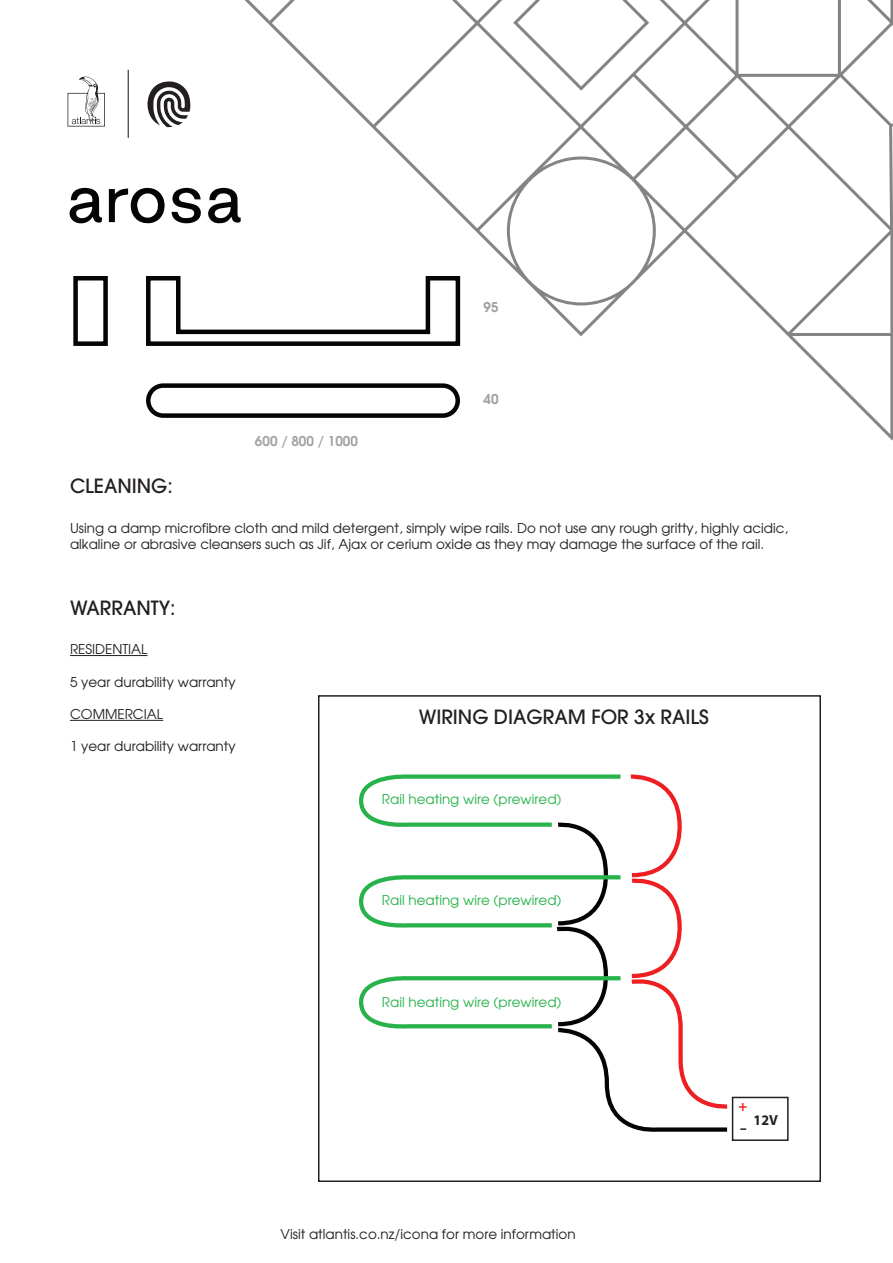
<style>
.page{position:relative;width:893px;height:1263px;background:#fff}
.page>*{position:absolute;margin:0;border:0;box-sizing:border-box;transform-origin:0 0}
.t1{font:500 19.5px "Avant Garde";color:#231f20}
.t2{font:700 15px "Myriad Pro";color:#ee1f23}
.t3{font:700 14.55px "Myriad Pro";color:#231f20;scale:.95 1}
.t4{font:700 14.55px "Myriad Pro";color:#231f20;scale:1.54 1}
.t5{font:13.5px/16.2px "Avant Garde";color:#231f20}
.t6{font:13.5px "Avant Garde";color:#28b24b}
.t7{font:600 13.5px "Avant Garde";color:#a3a1a1}
.t8{font:600 13.5px "Avant Garde";color:#9d9e9d}
</style>
<div class="page">
<svg style="left:68px;top:76px;width:37px;height:51px"></svg>
<svg style="left:147px;top:81px;width:18px;height:45px"></svg>
<hr style="left:128px;top:70px;width:1px;height:68px;background:#231f20">
<svg style="left:165px;top:0;width:728px;height:441px"></svg>
<svg style="left:513px;top:0;width:136px;height:91px"></svg>
<hr style="left:70px;top:655px;width:78px;height:1px;background:#231f20">
<hr style="left:70px;top:720px;width:93px;height:1px;background:#231f20">
<svg style="left:73px;top:274px;width:389px;height:146px"></svg>
<svg style="left:69px;top:187px;width:33px;height:37px"></svg>
<svg style="left:172px;top:187px;width:70px;height:38px"></svg>
<svg style="left:109px;top:187px;width:56px;height:37px"></svg>
<div style="left:732px;top:1097px;width:57px;height:44px;background:#fff;border:2px solid #231f20"></div>
<svg style="left:359px;top:774px;width:369px;height:358px"></svg>
<div style="left:318px;top:695px;width:503px;height:487px;border:2px solid #231f20"></div>
<p class="t8" style="left:483px;top:298px;width:17px">95</p>
<p class="t7" style="left:255px;top:432px;width:105px">600 / 800 / 1000</p>
<p class="t8" style="left:483px;top:390px;width:17px">40</p>
<h1 class="t1" style="left:70px;top:474px;width:104px">CLEANING:</h1>
<p class="t5" style="left:70px;top:520px;width:720px">Using a damp microfibre cloth and mild detergent, simply wipe rails. Do not use any rough gritty, highly acidic, alkaline or abrasive cleansers such as Jif, Ajax or cerium oxide as they may damage the surface of the rail.</p>
<h1 class="t1" style="left:70px;top:595px;width:107px">WARRANTY:</h1>
<p class="t5" style="left:70px;top:641px;width:79px">RESIDENTIAL</p>
<p class="t5" style="left:70px;top:673px;width:167px">5 year durability warranty</p>
<p class="t5" style="left:70px;top:706px;width:95px">COMMERCIAL</p>
<p class="t5" style="left:70px;top:738px;width:167px">1 year durability warranty</p>
<h1 class="t1" style="left:419px;top:705px;width:292px">WIRING DIAGRAM FOR 3x RAILS</h1>
<p class="t6" style="left:382px;top:791px;width:181px">Rail heating wire (prewired)</p>
<p class="t6" style="left:382px;top:892px;width:181px">Rail heating wire (prewired)</p>
<p class="t6" style="left:382px;top:993px;width:181px">Rail heating wire (prewired)</p>
<p class="t2" style="left:738px;top:1096px;width:10px">+</p>
<p class="t4" style="left:740px;top:1119px;width:6px">-</p>
<p class="t3" style="left:754px;top:1110px;width:27px">12V</p>
<p class="t5" style="left:281px;top:1226px;width:296px">Visit atlantis.co.nz/icona for more information</p>
</div>
